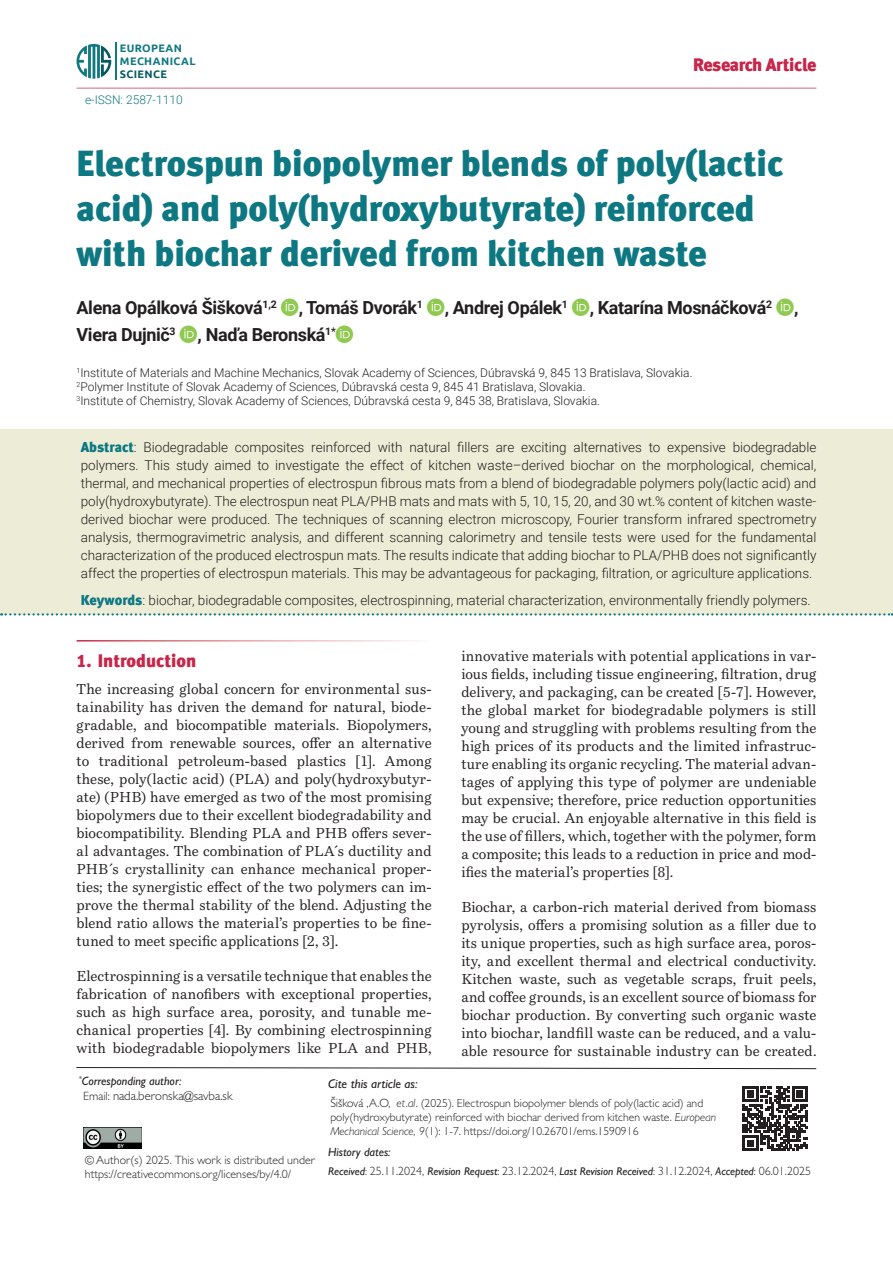
<style>
.page{position:relative;width:893px;height:1263px;background:#fff}
.page>*{position:absolute;margin:0;border:0;box-sizing:border-box;transform-origin:0 0}
.t1{font:700 36px/45px "Meta";color:#0e7882}
.t2{font:700 18px/27px "Roboto";letter-spacing:-.02em;color:#231f20}
.t3{font:700 18px "Meta";letter-spacing:-.02em;color:#c5264a}
.t4{font:700 18px "Meta";color:#c5264a}
.t5{font:14.25px/18px "Bressay";letter-spacing:.01em;color:#231f20;text-align:justify}
.t6{font:300 13.5px/18px "Roboto";color:#231f20;text-align:justify}
.t7{font:300 12.75px "Gill Sans";color:#231f20}
.t8{font:italic 500 12.75px "Gill Sans";color:#231f20}
.t9{font:300 12px/14.4px "Roboto";color:#231f20}
.t10{font:300 12px/14.4px "Gill Sans";color:#231f20}
.t11{font:italic 500 12px "Gill Sans";color:#231f20}
.t12{font:300 12px "Roboto";color:#0e7882}
.t13{font:300 11.7px/14.2px "Gill Sans";color:#231f20}
.t14{font:italic 500 11.25px "Gill Sans";color:#231f20}
.t15{font:700 10.8px/13px "Ubuntu";letter-spacing:.035em;color:#107880}
.t16{font:700 10.8px "Ubuntu";letter-spacing:.025em;color:#065a61}
.s1{font-family:"Meta";font-weight:700;font-size:14.25px;color:#0e7882}
.s2{font-size:12px}
.s3{font-style:italic;font-size:12px}
.s4{font-style:italic}
.s5{font-weight:300;font-style:normal}
.s6{font-weight:300;font-style:normal;font-size:12px}
</style>
<div class="page">
<div style="left:0;top:429px;width:893px;height:159px;background:#ededd7"></div>
<div style="left:0;top:581px;width:893px;height:33px;background:#ededd7"></div>
<svg style="left:1px;top:613px;width:892px;height:2px"></svg>
<svg style="left:76px;top:1067px;width:741px;height:2px"></svg>
<svg style="left:743px;top:1086px;width:64px;height:65px"></svg>
<img style="left:84px;top:1128px;width:58px;height:20px">
<hr style="left:77px;top:88px;width:739px;height:1px;background:#d6667b">
<svg style="left:77px;top:44px;width:34px;height:35px"></svg>
<hr style="left:115px;top:42px;width:1px;height:38px;background:#107880">
<p class="t15" style="left:120px;top:42px;width:77px">EUROPEAN<br>MECHANICAL</p>
<p class="t16" style="left:120px;top:68px;width:49px">SCIENCE</p>
<p class="t12" style="left:85px;top:92px;width:99px">e-ISSN: 2587-1110</p>
<p class="t3" style="left:693px;top:55px;width:125px">Research Article</p>
<h1 class="t1" style="left:77px;top:141px;width:709px">Electrospun biopolymer blends of poly(lactic acid) and poly(hydroxybutyrate) reinforced with biochar derived from kitchen waste</h1>
<p class="t2" style="left:77px;top:293px;width:723px">Alena Opálková Šišková<sup>1,2</sup> , Tomáš Dvorák<sup>1</sup> , Andrej Opálek<sup>1</sup> , Katarína Mosnáčková<sup>2</sup> ,<br>Viera Dujnič<sup>3</sup> , Naďa Beronská<sup>1*</sup></p>
<p class="t9" style="left:77px;top:365px;width:617px"><sup>1</sup>Institute of Materials and Machine Mechanics, Slovak Academy of Sciences, Dúbravská 9, 845 13 Bratislava, Slovakia.<br><sup>2</sup>Polymer Institute of Slovak Academy of Sciences, Dúbravská cesta 9, 845 41 Bratislava, Slovakia.<br><sup>3</sup>Institute of Chemistry, Slovak Academy of Sciences, Dúbravská cesta 9, 845 38, Bratislava, Slovakia.</p>
<p class="t6" style="left:81px;top:438px;width:737px"><span class="s1">Abstract</span>: Biodegradable composites reinforced with natural fillers are exciting alternatives to expensive biodegradable polymers. This study aimed to investigate the effect of kitchen waste–derived biochar on the morphological, chemical, thermal, and mechanical properties of electrospun fibrous mats from a blend of biodegradable polymers poly(lactic acid) and poly(hydroxybutyrate). The electrospun neat PLA/PHB mats and mats with 5, 10, 15, 20, and 30 wt.% content of kitchen waste&shy;derived biochar were produced. The techniques of scanning electron microscopy, Fourier transform infrared spectrometry analysis, thermogravimetric analysis, and different scanning calorimetry and tensile tests were used for the fundamental characterization of the produced electrospun mats. The results indicate that adding biochar to PLA/PHB does not significantly affect the properties of electrospun materials. This may be advantageous for packaging, filtration, or agriculture applications.</p>
<p class="t6" style="left:81px;top:590px;width:731px"><span class="s1">Keywords</span>: biochar, biodegradable composites, electrospinning, material characterization, environmentally friendly polymers.</p>
<p class="t4" style="left:77px;top:650px;width:121px">1. Introduction</p>
<p class="t5" style="left:77px;top:680px;width:357px">The increasing global concern for environmental sus&shy;tainability has driven the demand for natural, biode&shy;gradable, and biocompatible materials. Biopolymers, derived from renewable sources, offer an alternative to traditional petroleum-based plastics [1]. Among these, poly(lactic acid) (PLA) and poly(hydroxybutyr&shy;ate) (PHB) have emerged as two of the most promising biopolymers due to their excellent biodegradability and biocompatibility. Blending PLA and PHB offers sever&shy;al advantages. The combination of PLA´s ductility and PHB´s crystallinity can enhance mechanical proper&shy;ties; the synergistic effect of the two polymers can im&shy;prove the thermal stability of the blend. Adjusting the blend ratio allows the material’s properties to be fine&shy;tuned to meet specific applications [2, 3].</p>
<p class="t5" style="left:77px;top:967px;width:357px">Electrospinning is a versatile technique that enables the fabrication of nanofibers with exceptional properties, such as high surface area, porosity, and tunable me&shy;chanical properties [4]. By combining electrospinning with biodegradable biopolymers like PLA and PHB,</p>
<p class="t5" style="left:461px;top:647px;width:357px">innovative materials with potential applications in var&shy;ious fields, including tissue engineering, filtration, drug delivery, and packaging, can be created [5-7]. However, the global market for biodegradable polymers is still young and struggling with problems resulting from the high prices of its products and the limited infrastruc&shy;ture enabling its organic recycling. The material advan&shy;tages of applying this type of polymer are undeniable but expensive; therefore, price reduction opportunities may be crucial. An enjoyable alternative in this field is the use of fillers, which, together with the polymer, form a composite; this leads to a reduction in price and mod&shy;ifies the material’s properties [8].</p>
<p class="t5" style="left:461px;top:898px;width:357px">Biochar, a carbon-rich material derived from biomass pyrolysis, offers a promising solution as a filler due to its unique properties, such as high surface area, poros&shy;ity, and excellent thermal and electrical conductivity.<br>Kitchen waste, such as vegetable scraps, fruit peels, and coffee grounds, is an excellent source of biomass for biochar production. By converting such organic waste into biochar, landfill waste can be reduced, and a valu&shy;able resource for sustainable industry can be created.</p>
<p class="t11" style="left:79px;top:1073px;width:104px"><sup>*</sup>Corresponding author:</p>
<p class="t7" style="left:83px;top:1088px;width:151px"><span class="s2">Email:</span> nada.beronska@savba.sk</p>
<p class="t10" style="left:85px;top:1152px;width:232px">© Author(s) 2025. This work is distributed under https://creativecommons.org/licenses/by/4.0/</p>
<p class="t8" style="left:328px;top:1076px;width:91px">Cite this article as:</p>
<p class="t13" style="left:330px;top:1096px;width:387px"><span class="s2">Šišková ,A.O,</span> <span class="s3">et.al</span><span class="s2">.</span> (2025). Electrospun biopolymer blends of poly(lactic acid) and poly(hydroxybutyrate) reinforced with biochar derived from kitchen waste. <span class="s4">European<br>Mechanical Science, 9</span>(1): 1-7. https://doi.org/10.26701/ems.1590916</p>
<p class="t11" style="left:328px;top:1145px;width:64px">History dates:</p>
<p class="t14" style="left:328px;top:1164px;width:484px">Received<span class="s5">:</span> <span class="s6">25.11.2024,</span> Revision Request<span class="s5">:</span> <span class="s6">23.12.2024,</span> Last Revision Received<span class="s5">:</span> <span class="s6">31.12.2024,</span> Accepted<span class="s5">:</span> <span class="s6">06.01.2025</span></p>
</div>
